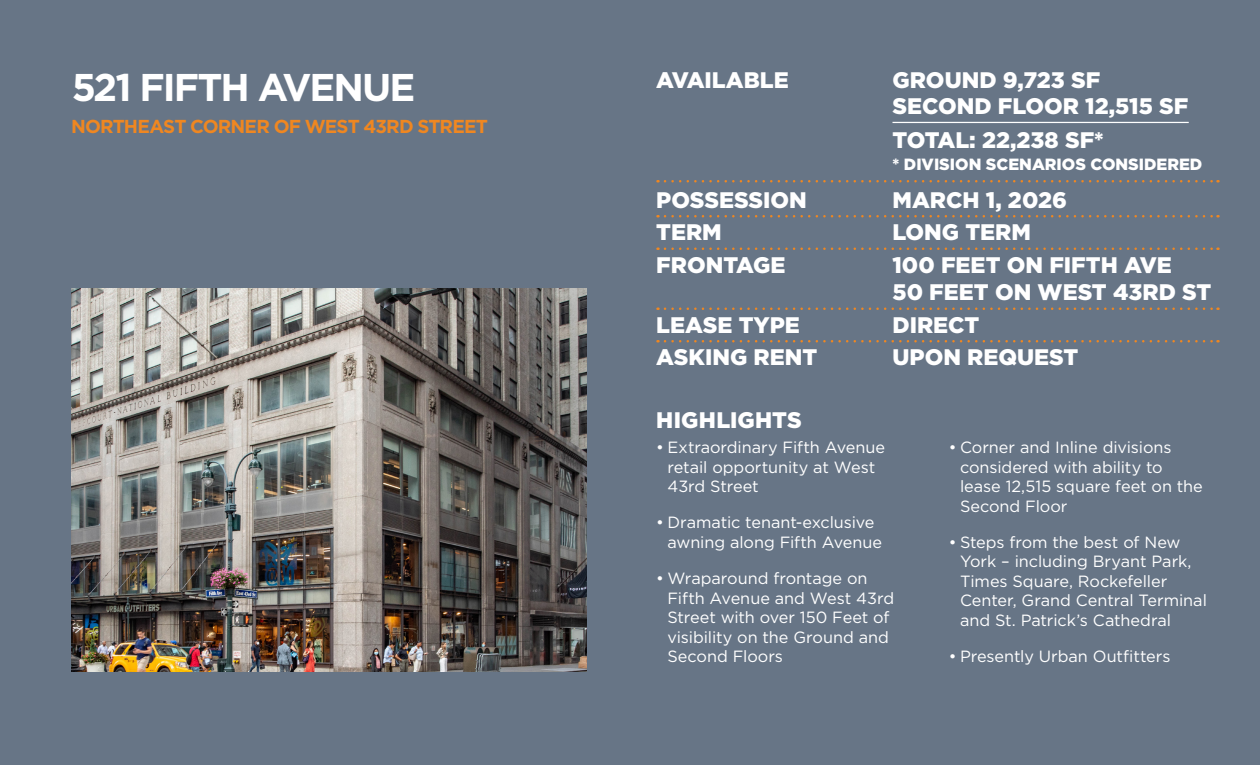
<style>
.page{position:relative;width:1260px;height:765px;background:#677586}
.page>*{position:absolute;margin:0;border:0;box-sizing:border-box;transform-origin:0 0}
.t1{font:700 38.62px "Gotham";letter-spacing:-.05em;color:#fff}
.t2{font:900 22.5px/32.5px "Gotham";color:#fff}
.t3{font:700 18.75px "Gotham";letter-spacing:-.045em;color:#ef8721}
.t4{font:16.25px/19.5px "Gotham";letter-spacing:-.005em;color:#fff}
.t5{font:900 16.25px "Gotham";color:#fff}
</style>
<div class="page">
<img style="left:71px;top:289px;width:515px;height:382px">
<hr style="left:892px;top:122px;width:297px;height:1px;background:#fff">
<svg style="left:665px;top:180px;width:554px;height:2px"></svg>
<svg style="left:665px;top:215px;width:554px;height:3px"></svg>
<svg style="left:665px;top:248px;width:554px;height:2px"></svg>
<svg style="left:665px;top:308px;width:554px;height:2px"></svg>
<svg style="left:665px;top:340px;width:554px;height:2px"></svg>
<h1 class="t1" style="left:71px;top:62px;width:346px">521 FIFTH AVENUE</h1>
<h2 class="t2" style="left:656px;top:63px;width:134px">AVAILABLE</h2>
<p class="t3" style="left:71px;top:114px;width:418px">NORTHEAST CORNER OF WEST 43RD STREET</p>
<h2 class="t2" style="left:656px;top:183px;width:152px">POSSESSION<br>TERM<br>FRONTAGE</h2>
<h2 class="t2" style="left:656px;top:308px;width:163px">LEASE TYPE<br>ASKING RENT</h2>
<h2 class="t2" style="left:892px;top:67px;width:297px;line-height:26.2px">GROUND 9,723 SF<br>SECOND FLOOR 12,515 SF</h2>
<h2 class="t2" style="left:892px;top:123px;width:213px">TOTAL: 22,238 SF*</h2>
<p class="t5" style="left:892px;top:153px;width:311px">* DIVISION SCENARIOS CONSIDERED</p>
<h2 class="t2" style="left:892px;top:183px;width:281px">MARCH 1, 2026<br>LONG TERM<br>100 FEET ON FIFTH AVE</h2>
<h2 class="t2" style="left:892px;top:276px;width:320px">50 FEET ON WEST 43RD ST<br>DIRECT<br>UPON REQUEST</h2>
<h2 class="t2" style="left:656px;top:404px;width:147px">HIGHLIGHTS</h2>
<p class="t4" style="left:668px;top:437px;width:219px;text-indent:-11px">• Extraordinary Fifth Avenue retail opportunity at West<br>43rd Street</p>
<p class="t4" style="left:668px;top:513px;width:216px;text-indent:-11px">• Dramatic tenant-exclusive awning along Fifth Avenue</p>
<p class="t4" style="left:668px;top:569px;width:228px;text-indent:-11px">• Wraparound frontage on<br>Fifth Avenue and West 43rd<br>Street with over 150 Feet of visibility on the Ground and<br>Second Floors</p>
<p class="t4" style="left:960px;top:437px;width:244px;text-indent:-11px">• Corner and Inline divisions considered with ability to lease 12,515 square feet on the<br>Second Floor</p>
<p class="t4" style="left:960px;top:532px;width:248px;text-indent:-11px">• Steps from the best of New<br>York – including Bryant Park,<br>Times Square, Rockefeller<br>Center, Grand Central Terminal and St. Patrick’s Cathedral</p>
<p class="t4" style="left:949px;top:647px;width:223px">• Presently Urban Outfitters</p>
</div>
